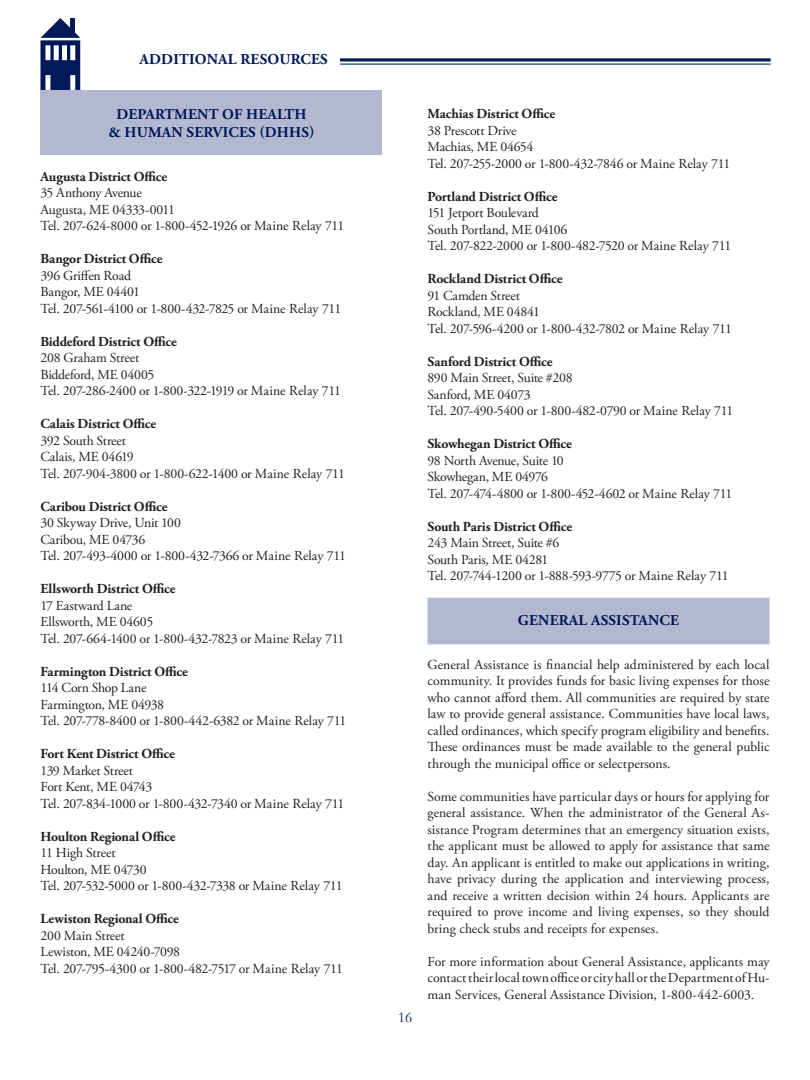
<style>
.page{position:relative;width:810px;height:1080px;background:#fff}
.page>*{position:absolute;margin:0;border:0;box-sizing:border-box;transform-origin:0 0}
.t1{font:700 15px/18px "Adobe Garamond Pro";letter-spacing:.015em;color:#011958;text-align:center}
.t2{font:15px "Garamond";color:#011958}
.t3{font:13.75px/16.5px "Adobe Garamond Pro";letter-spacing:-.015em;color:#231f20}
.t4{font:700 13.75px "Adobe Garamond Pro";letter-spacing:-.01em;color:#231f20}
</style>
<div class="page">
<svg style="left:340px;top:58px;width:431px;height:4px;background:#384a7c"></svg>
<hr style="left:149px;top:64px;width:622px;height:1px;background:#011958">
<svg style="left:40px;top:18px;width:40px;height:72px"></svg>
<div style="left:135px;top:28px;width:204px;height:62px;background:#fff"></div>
<div style="left:41px;top:90px;width:341px;height:65px;background:#b3b7d0"></div>
<div style="left:428px;top:598px;width:341px;height:46px;background:#b3b7d0"></div>
<p class="t1" style="left:140px;top:51px;width:190px">ADDITIONAL RESOURCES</p>
<p class="t1" style="left:108px;top:106px;width:207px">DEPARTMENT OF HEALTH &amp; HUMAN SERVICES (DHHS)</p>
<p class="t4" style="left:41px;top:168px;width:128px">Augusta District Office</p>
<p class="t3" style="left:41px;top:185px;width:305px">35 Anthony Avenue<br>Augusta, ME 04333-0011<br>Tel. 207‑624-8000 or 1-800-452-1926 or Maine Relay 711</p>
<p class="t4" style="left:41px;top:251px;width:124px">Bangor District Office</p>
<p class="t3" style="left:41px;top:268px;width:302px">396 Griffen Road<br>Bangor, ME 04401<br>Tel. 207‑561-4100 or 1-800-432-7825 or Maine Relay 711</p>
<p class="t4" style="left:41px;top:333px;width:138px">Biddeford District Office</p>
<p class="t3" style="left:41px;top:350px;width:302px">208 Graham Street<br>Biddeford, ME 04005<br>Tel. 207‑286-2400 or 1-800-322-1919 or Maine Relay 711</p>
<p class="t4" style="left:41px;top:416px;width:117px">Calais District Office</p>
<p class="t3" style="left:41px;top:433px;width:306px">392 South Street<br>Calais, ME 04619<br>Tel. 207‑904-3800 or 1-800-622-1400 or Maine Relay 711</p>
<p class="t4" style="left:41px;top:498px;width:128px">Caribou District Office</p>
<p class="t3" style="left:41px;top:515px;width:307px">30 Skyway Drive, Unit 100<br>Caribou, ME 04736<br>Tel. 207‑493-4000 or 1-800-432-7366 or Maine Relay 711</p>
<p class="t4" style="left:41px;top:581px;width:137px">Ellsworth District Office</p>
<p class="t3" style="left:41px;top:598px;width:305px">17 Eastward Lane<br>Ellsworth, ME 04605<br>Tel. 207‑664-1400 or 1-800-432-7823 or Maine Relay 711</p>
<p class="t4" style="left:41px;top:663px;width:149px">Farmington District Office</p>
<p class="t3" style="left:41px;top:680px;width:308px">114 Corn Shop Lane<br>Farmington, ME 04938<br>Tel. 207‑778-8400 or 1-800-442-6382 or Maine Relay 711</p>
<p class="t4" style="left:41px;top:746px;width:136px">Fort Kent District Office</p>
<p class="t3" style="left:41px;top:763px;width:305px">139 Market Street<br>Fort Kent, ME 04743<br>Tel. 207‑834-1000 or 1-800-432-7340 or Maine Relay 711</p>
<p class="t4" style="left:41px;top:828px;width:136px">Houlton Regional Office</p>
<p class="t3" style="left:41px;top:845px;width:304px">11 High Street<br>Houlton, ME 04730<br>Tel. 207‑532-5000 or 1-800-432-7338 or Maine Relay 711</p>
<p class="t4" style="left:41px;top:911px;width:140px">Lewiston Regional Office</p>
<p class="t3" style="left:41px;top:928px;width:304px">200 Main Street<br>Lewiston, ME 04240-7098<br>Tel. 207‑795-4300 or 1-800-482-7517 or Maine Relay 711</p>
<p class="t2" style="left:398px;top:1008px;width:16px">16</p>
<p class="t4" style="left:428px;top:106px;width:129px">Machias District Office</p>
<p class="t3" style="left:428px;top:123px;width:304px">38 Prescott Drive<br>Machias, ME 04654<br>Tel. 207‑255-2000 or 1-800-432-7846 or Maine Relay 711</p>
<p class="t4" style="left:428px;top:188px;width:131px">Portland District Office</p>
<p class="t3" style="left:428px;top:205px;width:305px">151 Jetport Boulevard<br>South Portland, ME 04106<br>Tel. 207‑822-2000 or 1-800-482-7520 or Maine Relay 711</p>
<p class="t4" style="left:428px;top:271px;width:137px">Rockland District Office</p>
<p class="t3" style="left:428px;top:288px;width:306px">91 Camden Street<br>Rockland, ME 04841<br>Tel. 207‑596-4200 or 1-800-432-7802 or Maine Relay 711</p>
<p class="t4" style="left:428px;top:353px;width:127px">Sanford District Office</p>
<p class="t3" style="left:428px;top:370px;width:308px">890 Main Street, Suite #208<br>Sanford, ME 04073<br>Tel. 207‑490-5400 or 1-800-482-0790 or Maine Relay 711</p>
<p class="t4" style="left:428px;top:436px;width:146px">Skowhegan District Office</p>
<p class="t3" style="left:428px;top:453px;width:307px">98 North Avenue, Suite 10<br>Skowhegan, ME 04976<br>Tel. 207‑474-4800 or 1-800-452-4602 or Maine Relay 711</p>
<p class="t4" style="left:428px;top:518px;width:146px">South Paris District Office</p>
<p class="t3" style="left:428px;top:535px;width:303px">243 Main Street, Suite #6<br>South Paris, ME 04281<br>Tel. 207‑744-1200 or 1-888-593-9775 or Maine Relay 711</p>
<p class="t1" style="left:518px;top:612px;width:163px">GENERAL ASSISTANCE</p>
<p class="t3" style="left:427px;top:657px;width:344px;text-align:justify">General Assistance is financial help administered by each local community. It provides funds for basic living expenses for those who cannot afford them. All communities are required by state law to provide general assistance. Communities have local laws, called ordinances, which specify program eligibility and benefits.<br>These ordinances must be made available to the general public through the municipal office or selectpersons.</p>
<p class="t3" style="left:427px;top:789px;width:344px;text-align:justify">Some communities have particular days or hours for applying for general assistance. When the administrator of the General As&shy;sistance Program determines that an emergency situation exists, the applicant must be allowed to apply for assistance that same day. An applicant is entitled to make out applications in writing, have privacy during the application and interviewing process, and receive a written decision within 24 hours. Applicants are required to prove income and living expenses, so they should bring check stubs and receipts for expenses.</p>
<p class="t3" style="left:427px;top:954px;width:344px;text-align:justify">For more information about General Assistance, applicants may contact their local town office or city hall or the Department of Hu&shy;man Services, General Assistance Division, 1‑800‑442‑6003.</p>
</div>
